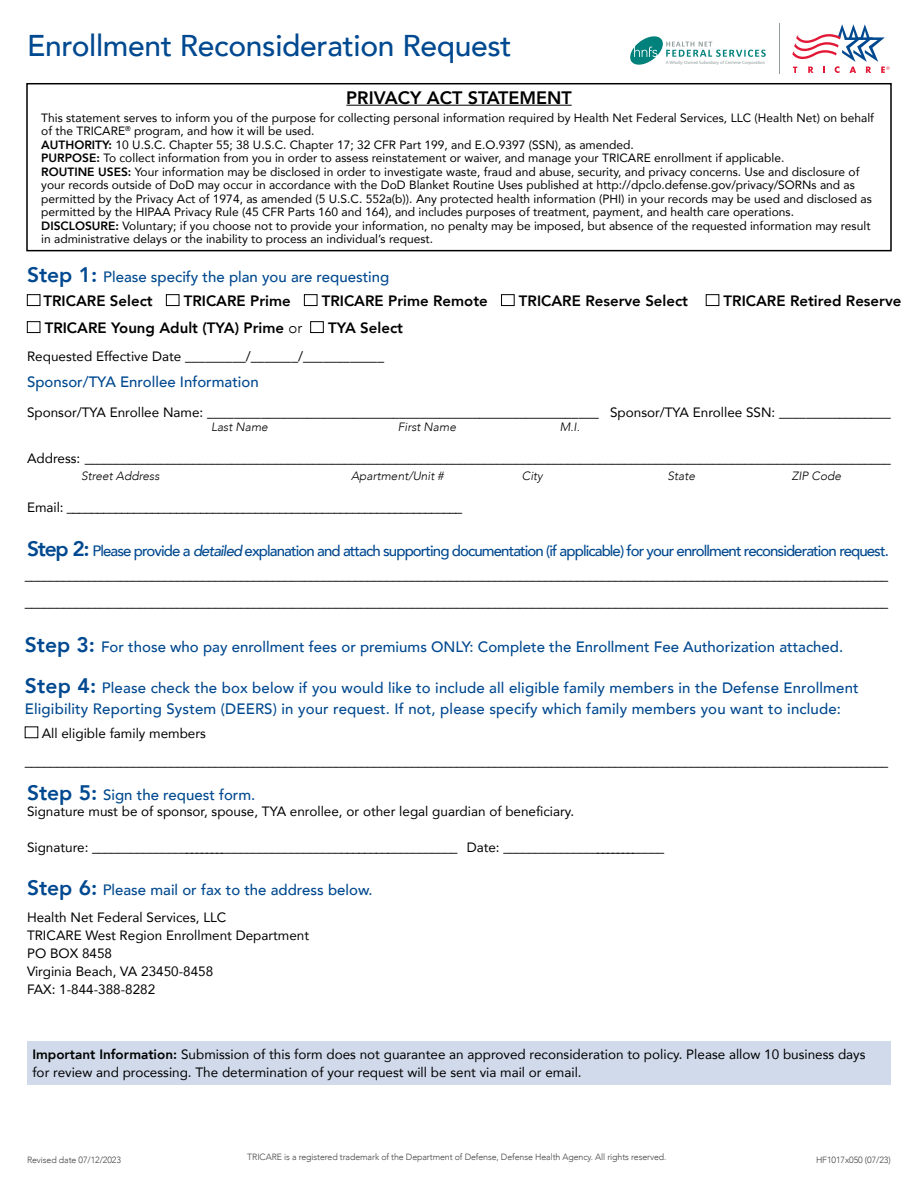
<style>
.page{position:relative;width:918px;height:1188px;background:#fff}
.page>*{position:absolute;margin:0;border:0;box-sizing:border-box;transform-origin:0 0}
.t1{font:500 30px "Avenir";letter-spacing:-.01em;color:#004990}
.t2{font:800 18px "Avenir";color:#000}
.t3{font:500 15px/21px "Avenir";color:#004990}
.t4{font:500 15px "Avenir";letter-spacing:-.06em;color:#004990}
.t5{font:800 15px "Avenir";color:#000}
.t6{font:13.5px/18px "Avenir";color:#000}
.t7{font:12px/13.5px "Avenir";color:#000}
.t8{font:italic 300 12px "Avenir";color:#000}
.t9{font:300 9px "Avenir";letter-spacing:-.01em;color:#414042}
.t10{font:4.65px "Myriad Pro";color:#919d9c}
.s1{font-weight:800}
.s2{font-weight:800;font-size:21px}
.s3{font-weight:800;color:#000}
.s4{font-weight:300}
.s5{font-style:italic}
</style>
<div class="page">
<div style="left:26px;top:83px;width:866px;height:168px;border:2px solid #000"></div>
<hr style="left:346px;top:105px;width:226px;height:1px;background:#000">
<div style="left:27px;top:1041px;width:864px;height:44px;background:#d0daeb"></div>
<svg style="left:792px;top:24px;width:98px;height:49px"></svg>
<hr style="left:779px;top:23px;width:1px;height:51px;background:#919d9c">
<svg style="left:630px;top:36px;width:136px;height:29px"></svg>
<div style="left:27px;top:294px;width:13px;height:12px;border:1px solid #000"></div>
<div style="left:166px;top:294px;width:13px;height:12px;border:1px solid #000"></div>
<div style="left:304px;top:294px;width:13px;height:12px;border:1px solid #000"></div>
<div style="left:501px;top:294px;width:14px;height:12px;border:1px solid #000"></div>
<div style="left:706px;top:294px;width:13px;height:12px;border:1px solid #000"></div>
<div style="left:27px;top:321px;width:13px;height:12px;border:1px solid #000"></div>
<div style="left:310px;top:321px;width:14px;height:12px;border:1px solid #000"></div>
<h1 class="t1" style="left:27px;top:19px;width:486px">Enrollment Reconsideration Request</h1>
<h2 class="t2" style="left:346px;top:84px;width:227px">PRIVACY ACT STATEMENT</h2>
<p class="t7" style="left:41px;top:111px;width:834px">This statement serves to inform you of the purpose for collecting personal information required by Health Net Federal Services, LLC (Health Net) on behalf of the TRICARE<sup>®</sup> program, and how it will be used.<br><span class="s1">AUTHORITY:</span> 10 U.S.C. Chapter 55; 38 U.S.C. Chapter 17; 32 CFR Part 199, and E.O.9397 (SSN), as amended.<br><span class="s1">PURPOSE:</span> To collect information from you in order to assess reinstatement or waiver, and manage your TRICARE enrollment if applicable.<br><span class="s1">ROUTINE USES:</span> Your information may be disclosed in order to investigate waste, fraud and abuse, security, and privacy concerns. Use and disclosure of your records outside of DoD may occur in accordance with the DoD Blanket Routine Uses published at http://dpclo.defense.gov/privacy/SORNs and as permitted by the Privacy Act of 1974, as amended (5 U.S.C. 552a(b)). Any protected health information (PHI) in your records may be used and disclosed as permitted by the HIPAA Privacy Rule (45 CFR Parts 160 and 164), and includes purposes of treatment, payment, and health care operations.<br><span class="s1">DISCLOSURE:</span> Voluntary; if you choose not to provide your information, no penalty may be imposed, but absence of the requested information may result in administrative delays or the inability to process an individual’s request.</p>
<p class="t10" style="left:666px;top:60px;width:101px">A Wholly-Owned Subsidiary of Centene Corporation</p>
<p class="t3" style="left:44px;top:263px;width:347px;line-height:24.3px;text-indent:-17px"><span class="s2">Step 1:</span> Please specify the plan you are requesting<br><span class="s3">TRICARE Select</span></p>
<p class="t5" style="left:184px;top:289px;width:108px">TRICARE Prime</p>
<p class="t5" style="left:322px;top:289px;width:168px">TRICARE Prime Remote</p>
<p class="t5" style="left:519px;top:289px;width:171px">TRICARE Reserve Select</p>
<p class="t5" style="left:724px;top:289px;width:179px">TRICARE Retired Reserve</p>
<p class="t5" style="left:45px;top:316px;width:259px">TRICARE Young Adult (TYA) Prime <span class="s4">or</span></p>
<p class="t5" style="left:328px;top:316px;width:77px">TYA Select</p>
<p class="t6" style="left:27px;top:347px;width:359px">Requested Effective Date _________/_______/____________</p>
<p class="t3" style="left:27px;top:371px;width:233px">Sponsor/TYA Enrollee Information</p>
<p class="t6" style="left:27px;top:403px;width:865px">Sponsor/TYA Enrollee Name: ___________________________________________________________ Sponsor/TYA Enrollee SSN: _________________</p>
<p class="t8" style="left:211px;top:420px;width:58px">Last Name</p>
<p class="t8" style="left:398px;top:420px;width:60px">First Name</p>
<p class="t8" style="left:560px;top:420px;width:22px">M.I.</p>
<p class="t6" style="left:27px;top:449px;width:865px">Address: _______________________________________________________________________________________________________________________________</p>
<p class="t8" style="left:81px;top:468px;width:80px">Street Address</p>
<p class="t8" style="left:351px;top:468px;width:94px">Apartment/Unit #</p>
<p class="t8" style="left:522px;top:468px;width:22px">City</p>
<p class="t8" style="left:668px;top:468px;width:29px">State</p>
<p class="t8" style="left:792px;top:468px;width:51px">ZIP Code</p>
<p class="t6" style="left:27px;top:498px;width:437px">Email: _________________________________________________________________</p>
<p class="t4" style="left:27px;top:538px;width:863px"><span class="s2">Step 2:</span> Please provide a <span class="s5">detailed</span> explanation and attach supporting documentation (if applicable) for your enrollment reconsideration request.</p>
<p class="t6" style="left:25px;top:561px;width:865px;line-height:27px">________________________________________________________________________________________________________________________________________ ________________________________________________________________________________________________________________________________________</p>
<p class="t3" style="left:25px;top:636px;width:820px"><span class="s2">Step 3:</span> For those who pay enrollment fees or premiums ONLY: Complete the Enrollment Fee Authorization attached.</p>
<p class="t3" style="left:25px;top:677px;width:835px"><span class="s2">Step 4:</span> Please check the box below if you would like to include all eligible family members in the Defense Enrollment<br>Eligibility Reporting System (DEERS) in your request. If not, please specify which family members you want to include:</p>
<p class="t6" style="left:42px;top:724px;width:166px">All eligible family members</p>
<p class="t6" style="left:25px;top:752px;width:865px">________________________________________________________________________________________________________________________________________</p>
<p class="t3" style="left:27px;top:783px;width:230px"><span class="s2">Step 5:</span> Sign the request form.</p>
<p class="t6" style="left:27px;top:802px;width:549px">Signature must be of sponsor, spouse, TYA enrollee, or other legal guardian of beneficiary.</p>
<p class="t6" style="left:27px;top:838px;width:639px">Signature: ____________________________________________________________ Date: ___________________________</p>
<p class="t3" style="left:27px;top:878px;width:347px"><span class="s2">Step 6:</span> Please mail or fax to the address below.</p>
<p class="t6" style="left:27px;top:908px;width:284px">Health Net Federal Services, LLC<br>TRICARE West Region Enrollment Department<br>PO BOX 8458<br>Virginia Beach, VA 23450-8458<br>FAX: 1-844-388-8282</p>
<p class="t6" style="left:32px;top:1045px;width:835px"><span class="s1">Important Information:</span> Submission of this form does not guarantee an approved reconsideration to policy. Please allow 10 business days for review and processing. The determination of your request will be sent via mail or email.</p>
<p class="t9" style="left:27px;top:1154px;width:96px">Revised date 07/12/2023</p>
<p class="t9" style="left:247px;top:1152px;width:421px">TRICARE is a registered trademark of the Department of Defense, Defense Health Agency. All rights reserved.</p>
<p class="t9" style="left:816px;top:1154px;width:76px">HF1017x050 (07/23)</p>
</div>
